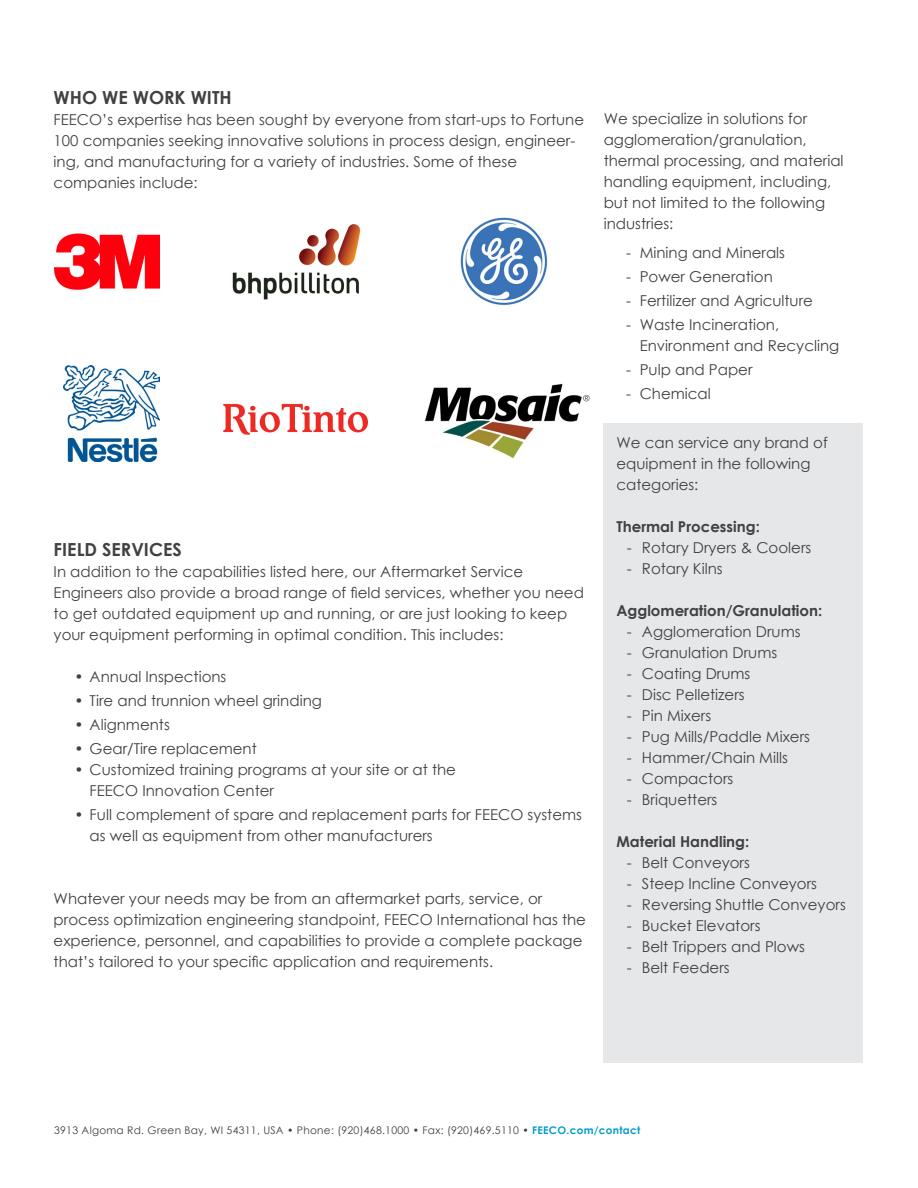
<style>
.page{position:relative;width:918px;height:1188px;background:#fff}
.page>*{position:absolute;margin:0;border:0;box-sizing:border-box;transform-origin:0 0}
.t1{font:700 18px "Century Gothic";color:#414042}
.t2{font:15px/21px "Century Gothic";color:#414042}
.t3{font:700 15px "Century Gothic";color:#414042}
.t4{font:10.5px "Century Gothic";letter-spacing:.025em;color:#414042}
.s1{font-weight:700;color:#009cca}
</style>
<div class="page">
<img style="left:54px;top:233px;width:105px;height:56px">
<img style="left:232px;top:224px;width:129px;height:75px">
<img style="left:460px;top:217px;width:88px;height:89px">
<img style="left:63px;top:366px;width:96px;height:96px">
<img style="left:425px;top:383px;width:165px;height:76px">
<img style="left:223px;top:403px;width:145px;height:32px">
<div style="left:604px;top:424px;width:259px;height:639px;background:#e6e7e8"></div>
<p class="t1" style="left:54px;top:83px;width:180px">WHO WE WORK WITH</p>
<p class="t2" style="left:54px;top:108px;width:532px">FEECO’s expertise has been sought by everyone from start-ups to Fortune 100 companies seeking innovative solutions in process design, engineer&shy;ing, and manufacturing for a variety of industries. Some of these companies include:</p>
<p class="t2" style="left:604px;top:108px;width:241px">We specialize in solutions for agglomeration/granulation, thermal processing, and material handling equipment, including, but not limited to the following industries:</p>
<p class="t2" style="left:626px;top:242px;width:160px">- Mining and Minerals</p>
<p class="t2" style="left:626px;top:266px;width:148px">- Power Generation</p>
<p class="t2" style="left:626px;top:290px;width:188px">- Fertilizer and Agriculture</p>
<p class="t2" style="left:640px;top:314px;width:201px;text-indent:-14px">- Waste Incineration,<br>Environment and Recycling</p>
<p class="t2" style="left:626px;top:359px;width:128px">- Pulp and Paper</p>
<p class="t2" style="left:626px;top:383px;width:86px">- Chemical</p>
<p class="t1" style="left:54px;top:535px;width:130px">FIELD SERVICES</p>
<p class="t2" style="left:54px;top:561px;width:532px">In addition to the capabilities listed here, our Aftermarket Service Engineers also provide a broad range of field services, whether you need to get outdated equipment up and running, or are just looking to keep your equipment performing in optimal condition. This includes:</p>
<p class="t2" style="left:75px;top:666px;width:153px">• Annual Inspections</p>
<p class="t2" style="left:75px;top:690px;width:249px">• Tire and trunnion wheel grinding</p>
<p class="t2" style="left:75px;top:714px;width:97px">• Alignments</p>
<p class="t2" style="left:75px;top:738px;width:184px">• Gear/Tire replacement</p>
<p class="t2" style="left:90px;top:759px;width:368px;text-indent:-15px">• Customized training programs at your site or at the<br>FEECO Innovation Center</p>
<p class="t2" style="left:90px;top:804px;width:494px;text-indent:-15px">• Full complement of spare and replacement parts for FEECO systems as well as equipment from other manufacturers</p>
<p class="t2" style="left:54px;top:888px;width:534px">Whatever your needs may be from an aftermarket parts, service, or process optimization engineering standpoint, FEECO International has the experience, personnel, and capabilities to provide a complete package that’s tailored to your specific application and requirements.</p>
<p class="t2" style="left:616px;top:432px;width:213px">We can service any brand of equipment in the following categories:</p>
<p class="t3" style="left:616px;top:515px;width:145px">Thermal Processing:</p>
<p class="t2" style="left:627px;top:537px;width:186px">- Rotary Dryers &amp; Coolers</p>
<p class="t2" style="left:627px;top:558px;width:97px">- Rotary Kilns</p>
<p class="t3" style="left:616px;top:599px;width:207px">Agglomeration/Granulation:</p>
<p class="t2" style="left:627px;top:621px;width:175px">- Agglomeration Drums</p>
<p class="t2" style="left:627px;top:642px;width:152px">- Granulation Drums</p>
<p class="t2" style="left:627px;top:663px;width:125px">- Coating Drums</p>
<p class="t2" style="left:627px;top:684px;width:119px">- Disc Pelletizers</p>
<p class="t2" style="left:627px;top:705px;width:86px">- Pin Mixers</p>
<p class="t2" style="left:627px;top:726px;width:185px">- Pug Mills/Paddle Mixers</p>
<p class="t2" style="left:627px;top:747px;width:162px">- Hammer/Chain Mills</p>
<p class="t2" style="left:627px;top:768px;width:108px">- Compactors</p>
<p class="t2" style="left:627px;top:789px;width:92px">- Briquetters</p>
<p class="t3" style="left:616px;top:830px;width:134px">Material Handling:</p>
<p class="t2" style="left:627px;top:852px;width:125px">- Belt Conveyors</p>
<p class="t2" style="left:627px;top:873px;width:192px">- Steep Incline Conveyors</p>
<p class="t2" style="left:627px;top:894px;width:220px">- Reversing Shuttle Conveyors</p>
<p class="t2" style="left:627px;top:915px;width:135px">- Bucket Elevators</p>
<p class="t2" style="left:627px;top:936px;width:180px">- Belt Trippers and Plows</p>
<p class="t2" style="left:627px;top:957px;width:104px">- Belt Feeders</p>
<p class="t4" style="left:54px;top:1123px;width:588px">3913 Algoma Rd. Green Bay, WI 54311, USA • Phone: (920)468.1000 • Fax: (920)469.5110 • <span class="s1">FEECO.com/contact</span></p>
</div>
